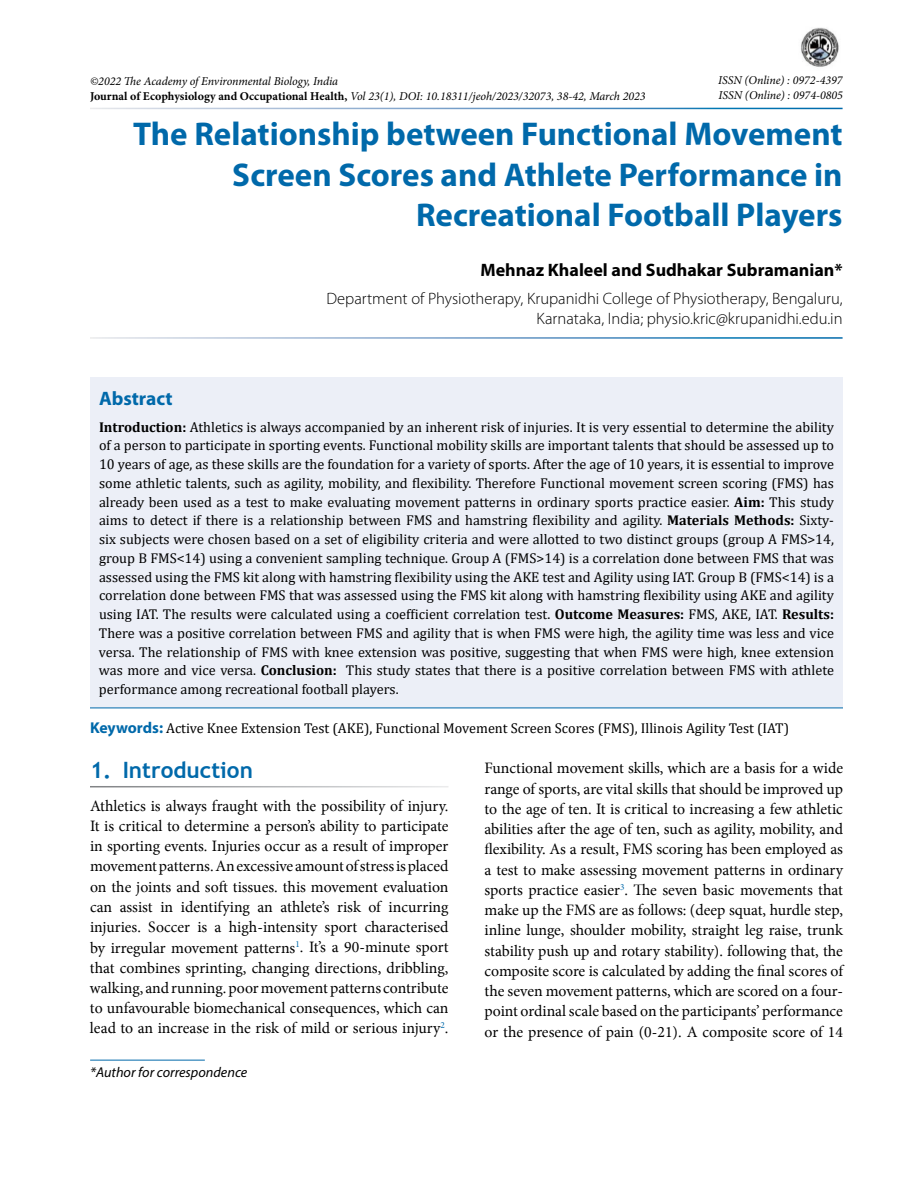
<style>
.page{position:relative;width:918px;height:1188px;background:#fff}
.page>*{position:absolute;margin:0;border:0;box-sizing:border-box;transform-origin:0 0}
.t1{font:700 33px/40.5px "Myriad Pro";color:#0069aa;text-align:right}
.t2{font:700 22.5px "Trebuchet MS";color:#0069aa}
.t3{font:700 19.5px "Myriad Pro";color:#0069aa}
.t4{font:700 18px "Myriad Pro";color:#000}
.t5{font:300 16.5px/19.5px "Myriad Pro";color:#000;text-align:right}
.t6{font:15.75px/20.2px "Minion Pro";color:#000;text-align:justify}
.t7{font:14.25px/18.8px "Cambria";color:#000;text-align:justify}
.t8{font:italic 14.25px "Myriad Pro";color:#000}
.t9{font:italic 12px/15.1px "Minion Pro";color:#000}
.s1{font-weight:700;font-style:normal}
.s2{font-weight:700}
.s3{font-family:"Myriad Pro";font-weight:700;font-size:15.75px;color:#0069aa}
</style>
<div class="page">
<hr style="left:90px;top:1060px;width:115px;height:1px;background:#0069aa">
<div style="left:90px;top:377px;width:753px;height:331px;background:#eceff7"></div>
<hr style="left:90px;top:708px;width:753px;height:1px;background:#0069aa">
<img style="left:801px;top:27px;width:38px;height:40px">
<p class="t9" style="left:90px;top:73px;width:250px">©2022 The Academy of Environmental Biology, India</p>
<p class="t9" style="left:90px;top:89px;width:557px"><span class="s1">Journal of Ecophysiology and Occupational Health,</span> Vol 23(1), DOI: 10.18311/jeoh/2023/32073, 38-42, March 2023</p>
<p class="t9" style="left:718px;top:72px;width:126px">ISSN (Online) : 0972-4397<br>ISSN (Online) : 0974-0805</p>
<h1 class="t1" style="left:133px;top:113px;width:711px">The Relationship between Functional Movement<br>Screen Scores and Athlete Performance in<br>Recreational Football Players</h1>
<p class="t4" style="left:480px;top:258px;width:364px">Mehnaz Khaleel and Sudhakar Subramanian*</p>
<p class="t5" style="left:327px;top:289px;width:518px">Department of Physiotherapy, Krupanidhi College of Physiotherapy, Bengaluru,<br>Karnataka, India; physio.kric@krupanidhi.edu.in</p>
<h3 class="t3" style="left:99px;top:386px;width:75px">Abstract</h3>
<p class="t7" style="left:99px;top:417px;width:737px"><span class="s2">Introduction:</span> Athletics is always accompanied by an inherent risk of injuries. It is very essential to determine the ability of a person to participate in sporting events. Functional mobility skills are important talents that should be assessed up to 10 years of age, as these skills are the foundation for a variety of sports. After the age of 10 years, it is essential to improve some athletic talents, such as agility, mobility, and flexibility. Therefore Functional movement screen scoring (FMS) has already been used as a test to make evaluating movement patterns in ordinary sports practice easier. <span class="s2">Aim:</span> This study aims to detect if there is a relationship between FMS and hamstring flexibility and agility. <span class="s2">Materials Methods:</span> Sixty&shy;six subjects were chosen based on a set of eligibility criteria and were allotted to two distinct groups (group A FMS&gt;14, group B FMS&lt;14) using a convenient sampling technique. Group A (FMS&gt;14) is a correlation done between FMS that was assessed using the FMS kit along with hamstring flexibility using the AKE test and Agility using IAT. Group B (FMS&lt;14) is a correlation done between FMS that was assessed using the FMS kit along with hamstring flexibility using AKE and agility using IAT. The results were calculated using a coefficient correlation test. <span class="s2">Outcome Measures:</span> FMS, AKE, IAT. <span class="s2">Results:<br></span>There was a positive correlation between FMS and agility that is when FMS were high, the agility time was less and vice versa. The relationship of FMS with knee extension was positive, suggesting that when FMS were high, knee extension was more and vice versa. <span class="s2">Conclusion:</span> This study states that there is a positive correlation between FMS with athlete performance among recreational football players.</p>
<p class="t7" style="left:90px;top:719px;width:701px"><span class="s3">Keywords:</span> Active Knee Extension Test (AKE), Functional Movement Screen Scores (FMS), Illinois Agility Test (IAT)</p>
<h2 class="t2" style="left:90px;top:756px;width:164px">1. Introduction</h2>
<p class="t6" style="left:90px;top:796px;width:360px">Athletics is always fraught with the possibility of injury.<br>It is critical to determine a person’s ability to participate in sporting events. Injuries occur as a result of improper movement patterns. An excessive amount of stress is placed on the joints and soft tissues. this movement evaluation can assist in identifying an athlete’s risk of incurring injuries. Soccer is a high-intensity sport characterised by irregular movement patterns<sup>1</sup>. It’s a 90-minute sport that combines sprinting, changing directions, dribbling, walking, and running. poor movement patterns contribute to unfavourable biomechanical consequences, which can lead to an increase in the risk of mild or serious injury<sup>2</sup>.</p>
<p class="t6" style="left:485px;top:758px;width:360px">Functional movement skills, which are a basis for a wide range of sports, are vital skills that should be improved up to the age of ten. It is critical to increasing a few athletic abilities after the age of ten, such as agility, mobility, and flexibility. As a result, FMS scoring has been employed as a test to make assessing movement patterns in ordinary sports practice easier<sup>3</sup>. The seven basic movements that make up the FMS are as follows: (deep squat, hurdle step, inline lunge, shoulder mobility, straight leg raise, trunk stability push up and rotary stability). following that, the composite score is calculated by adding the final scores of the seven movement patterns, which are scored on a four&shy;point ordinal scale based on the participants’ performance or the presence of pain (0-21). A composite score of 14</p>
<p class="t8" style="left:90px;top:1063px;width:159px">*Author for correspondence</p>
</div>
